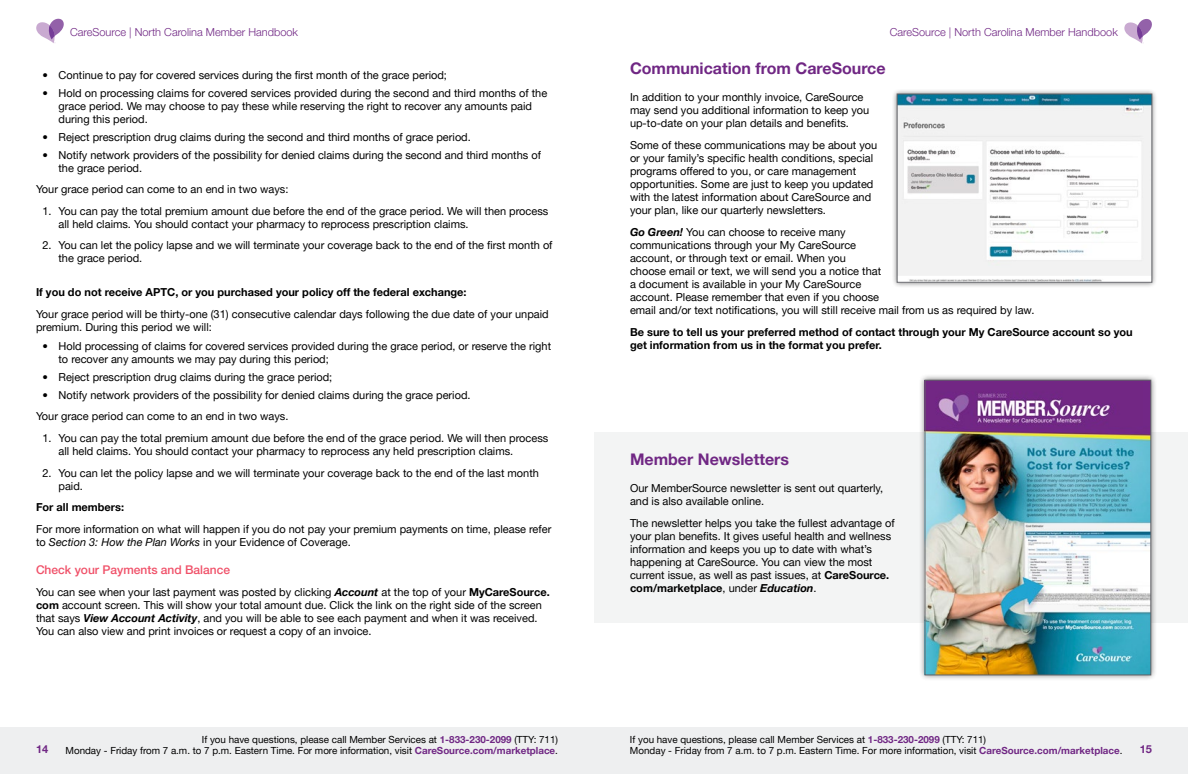
<style>
.page{position:relative;width:1188px;height:774px;background:#fff}
.page>*{position:absolute;margin:0;border:0;box-sizing:border-box;transform-origin:0 0}
.t1{font:700 16px "Helvetica Neue LT Pro";color:#702784}
.t2{font:500 12px "Helvetica Neue LT Pro";color:#f05169}
.t3{font:11px/13px "Helvetica Neue LT Pro";color:#000}
.t4{font:700 11px/13px "Helvetica Neue LT Pro";color:#000}
.t5{font:300 11px "Helvetica Neue LT Pro";color:#702784}
.t6{font:700 11px "Helvetica Neue LT Pro";color:#702784}
.t7{font:9.8px/11px "Helvetica Neue LT Pro";color:#000;text-align:right}
.s1{font-style:italic}
.s2{font-weight:700;font-style:italic}
.s3{font-weight:700}
.s4{font-weight:700;color:#702784}
</style>
<div class="page">
<div style="left:0;top:727px;width:1188px;height:47px;background:#eeeff0"></div>
<svg style="left:36px;top:18px;width:28px;height:25px"></svg>
<svg style="left:1124px;top:19px;width:28px;height:25px"></svg>
<div style="left:594px;top:432px;width:594px;height:191px;background:#eeeff0"></div>
<div style="left:892px;top:89px;width:265px;height:199px;background:#000;opacity:.5"></div>
<img style="left:899px;top:96px;width:251px;height:184px">
<div style="left:897px;top:94px;width:255px;height:188px;border:1px solid #626368"></div>
<div style="left:919px;top:374px;width:238px;height:307px;background:#000;opacity:.5"></div>
<img style="left:927px;top:382px;width:222px;height:291px">
<div style="left:925px;top:380px;width:226px;height:295px;border:1px solid #626368"></div>
<p class="t5" style="left:70px;top:26px;width:230px">CareSource | North Carolina Member Handbook</p>
<p class="t5" style="left:890px;top:25px;width:230px">CareSource | North Carolina Member Handbook</p>
<p class="t3" style="left:42px;top:68px;width:406px">• Continue to pay for covered services during the first month of the grace period;</p>
<p class="t3" style="left:59px;top:86px;width:490px;text-indent:-16px">• Hold on processing claims for covered services provided during the second and third months of the grace period. We may choose to pay these while reserving the right to recover any amounts paid during this period.</p>
<p class="t3" style="left:42px;top:130px;width:430px">• Reject prescription drug claims during the second and third months of grace period.</p>
<p class="t3" style="left:59px;top:148px;width:484px;text-indent:-16px">• Notify network providers of the possibility for denied claims during the second and third months of the grace period.</p>
<p class="t3" style="left:36px;top:183px;width:254px">Your grace period can come to an end in two ways:</p>
<p class="t3" style="left:59px;top:205px;width:491px;text-indent:-16px">1. You can pay the total premium amount due before the end of the grace period. We will then process all held claims. You should contact your pharmacy to reprocess prescription claims.</p>
<p class="t3" style="left:59px;top:239px;width:496px;text-indent:-16px">2. You can let the policy lapse and we will terminate your coverage back to the end of the first month of the grace period.</p>
<p class="t4" style="left:36px;top:286px;width:432px">If you do not receive APTC, or you purchased your policy off the federal exchange:</p>
<p class="t3" style="left:36px;top:308px;width:514px">Your grace period will be thirty-one (31) consecutive calendar days following the due date of your unpaid premium. During this period we will:</p>
<p class="t3" style="left:59px;top:340px;width:494px;text-indent:-16px">• Hold processing of claims for covered services provided during the grace period, or reserve the right to recover any amounts we may pay during this period;</p>
<p class="t3" style="left:43px;top:371px;width:291px">• Reject prescription drug claims during the grace period;</p>
<p class="t3" style="left:43px;top:389px;width:430px">• Notify network providers of the possibility for denied claims during the grace period.</p>
<p class="t3" style="left:36px;top:410px;width:254px">Your grace period can come to an end in two ways.</p>
<p class="t3" style="left:59px;top:432px;width:491px;text-indent:-16px">1. You can pay the total premium amount due before the end of the grace period. We will then process all held claims. You should contact your pharmacy to reprocess any held prescription claims.</p>
<p class="t3" style="left:59px;top:466px;width:482px;text-indent:-16px">2. You can let the policy lapse and we will terminate your coverage back to the end of the last month paid.</p>
<p class="t4" style="left:36px;top:500px;width:90px">For all members:</p>
<p class="t3" style="left:36px;top:522px;width:517px">For more information on what will happen if you do not pay your premium payments on time, please refer to <span class="s1">Section 3: How the Plan Works</span> in your Evidence of Coverage.</p>
<h5 class="t2" style="left:36px;top:562px;width:196px">Check your Payments and Balance</h5>
<p class="t3" style="left:36px;top:585px;width:515px">You can see when your last payment was posted by clicking <span class="s2">Account</span> at the top of your <span class="s3">MyCareSource. com</span> account screen. This will show your total amount due. Click the link on the right side of the screen that says <span class="s2">View Account Activity</span>, and you will be able to see each payment and when it was received.<br>You can also view and print invoices or request a copy of an invoice.</p>
<h4 class="t1" style="left:630px;top:59px;width:257px">Communication from CareSource</h4>
<p class="t3" style="left:630px;top:90px;width:241px">In addition to your monthly invoice, CareSource may send you additional information to keep you up-to-date on your plan details and benefits.</p>
<p class="t3" style="left:630px;top:138px;width:249px">Some of these communications may be about you or your family’s specific health conditions, special programs offered to you, or care management opportunities. Some are just to keep you updated with the latest information about CareSource and your plan, like our quarterly newsletters.</p>
<p class="t3" style="left:630px;top:225px;width:406px"><span class="s2">Go Green!</span> You can choose to receive many<br>communications through your My CareSource<br>account, or through text or email. When you<br>choose email or text, we will send you a notice that<br>a document is available in your My CareSource<br>account. Please remember that even if you choose<br>email and/or text notifications, you will still receive mail from us as required by law.</p>
<p class="t4" style="left:630px;top:325px;width:504px">Be sure to tell us your preferred method of contact through your My CareSource account so you get information from us in the format you prefer.</p>
<h4 class="t1" style="left:630px;top:450px;width:161px">Member Newsletters</h4>
<p class="t3" style="left:630px;top:481px;width:255px">Our MemberSource newsletter is sent out quarterly, and is also available online.</p>
<p class="t3" style="left:630px;top:516px;width:266px">The newsletter helps you take the fullest advantage of your plan benefits. It gives useful health and wellness information and keeps you up to date with what’s happening at CareSource. You can view the most current issue, as well as past issues, at <span class="s3">CareSource. com/marketplace</span>, under <span class="s2">Education</span>.</p>
<p class="t7" style="left:66px;top:734px;width:494px">If you have questions, please call Member Services at <span class="s4">1-833-230-2099</span> (TTY: 711)<br>Monday - Friday from 7 a.m. to 7 p.m. Eastern Time. For more information, visit <span class="s4">CareSource.com/marketplace</span>.</p>
<p class="t7" style="left:630px;top:734px;width:494px;text-align:left">If you have questions, please call Member Services at <span class="s4">1-833-230-2099</span> (TTY: 711)<br>Monday - Friday from 7 a.m. to 7 p.m. Eastern Time. For more information, visit <span class="s4">CareSource.com/marketplace</span>.</p>
<p class="t6" style="left:36px;top:742px;width:14px">14</p>
<p class="t6" style="left:1140px;top:742px;width:14px">15</p>
</div>
